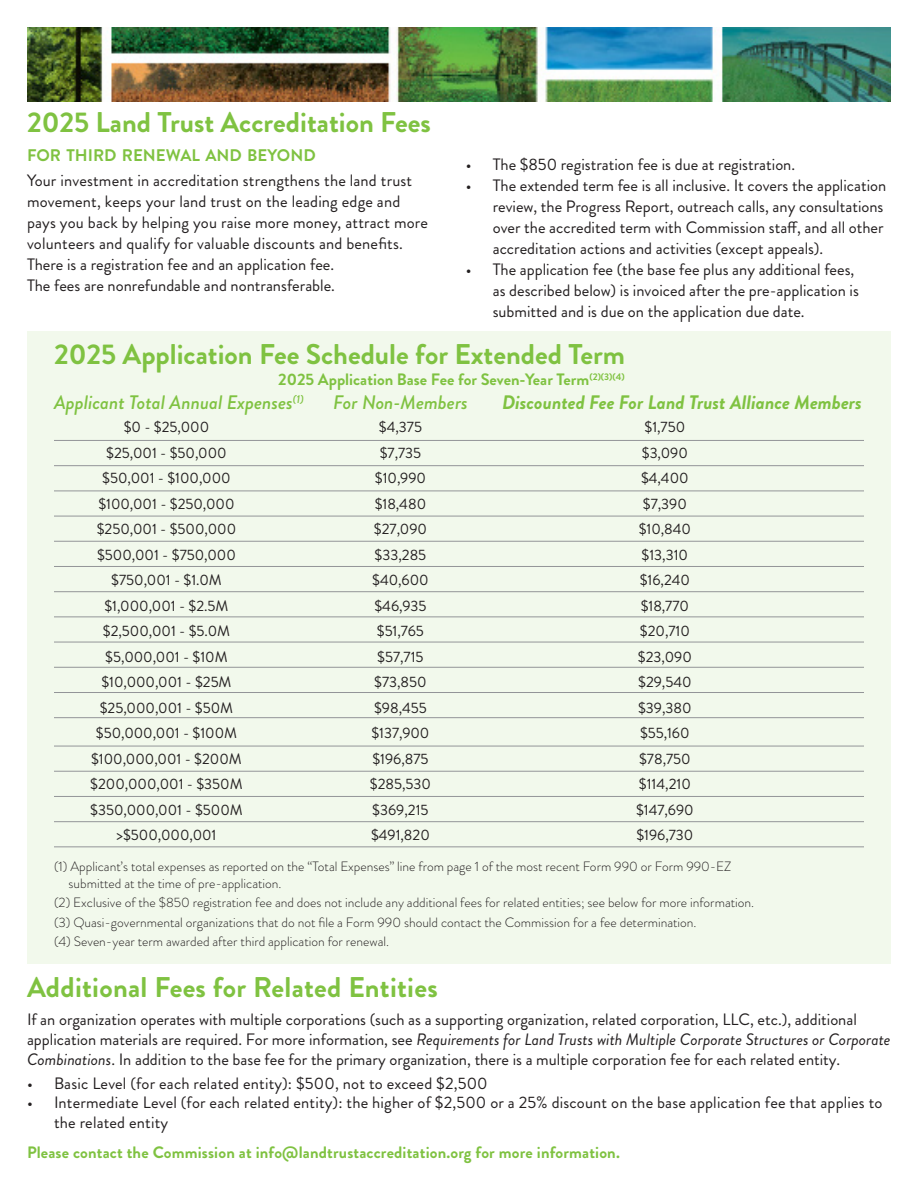
<style>
.page{position:relative;width:918px;height:1188px;background:#fff}
.page>*{position:absolute;margin:0;border:0;box-sizing:border-box;transform-origin:0 0}
.t1{font:700 28.5px "Brandon Grotesque";color:#7fc241}
.t2{font:italic 500 19.5px "Brandon Grotesque";color:#7fc241}
.t3{font:italic 700 19.5px "Brandon Grotesque";color:#7fc241}
.t4{font:700 16.8px "Brandon Grotesque";color:#7fc241}
.t5{font:16.5px/21px "Brandon Grotesque";color:#231f20}
.t6{font:700 16.5px "Brandon Grotesque";letter-spacing:.01em;color:#7fc241}
.t7{font:15px "Brandon Grotesque";color:#231f20}
.t8{font:300 13.5px "Brandon Grotesque";color:#231f20}
.s1{font-style:italic}
</style>
<div class="page">
<img style="left:27px;top:27px;width:864px;height:75px">
<div style="left:27px;top:331px;width:864px;height:632px;background:#f2f9ec"></div>
<hr style="left:54px;top:440px;width:810px;height:1px;background:#939598">
<hr style="left:54px;top:541px;width:810px;height:1px;background:#939598">
<hr style="left:54px;top:642px;width:810px;height:1px;background:#939598">
<hr style="left:54px;top:771px;width:810px;height:1px;background:#939598">
<hr style="left:54px;top:465px;width:810px;height:1px;background:#939598">
<hr style="left:54px;top:566px;width:810px;height:1px;background:#939598">
<hr style="left:54px;top:667px;width:810px;height:1px;background:#939598">
<hr style="left:54px;top:796px;width:810px;height:1px;background:#939598">
<hr style="left:54px;top:491px;width:810px;height:1px;background:#939598">
<hr style="left:54px;top:591px;width:810px;height:1px;background:#939598">
<hr style="left:54px;top:692px;width:810px;height:1px;background:#939598">
<hr style="left:54px;top:821px;width:810px;height:1px;background:#939598">
<hr style="left:54px;top:516px;width:810px;height:1px;background:#939598">
<hr style="left:54px;top:616px;width:810px;height:1px;background:#939598">
<hr style="left:54px;top:746px;width:810px;height:1px;background:#939598">
<hr style="left:54px;top:717px;width:810px;height:1px;background:#939598">
<hr style="left:54px;top:846px;width:810px;height:1px;background:#939598">
<p class="t1" style="left:27px;top:103px;width:405px">2025 Land Trust Accreditation Fees</p>
<p class="t4" style="left:27px;top:144px;width:290px">FOR THIRD RENEWAL AND BEYOND</p>
<p class="t5" style="left:27px;top:170px;width:403px">Your investment in accreditation strengthens the land trust movement, keeps your land trust on the leading edge and pays you back by helping you raise more money, attract more volunteers and qualify for valuable discounts and benefits.</p>
<p class="t5" style="left:27px;top:254px;width:309px">There is a registration fee and an application fee.</p>
<p class="t5" style="left:27px;top:275px;width:310px">The fees are nonrefundable and nontransferable.</p>
<p class="t5" style="left:466px;top:155px;width:331px">• The $850 registration fee is due at registration.</p>
<p class="t5" style="left:493px;top:176px;width:395px;text-indent:-27px">• The extended term fee is all inclusive. It covers the application review, the Progress Report, outreach calls, any consultations over the accredited term with Commission staff, and all other accreditation actions and activities (except appeals).</p>
<p class="t5" style="left:493px;top:260px;width:368px;text-indent:-27px">• The application fee (the base fee plus any additional fees, as described below) is invoiced after the pre-application is submitted and is due on the application due date.</p>
<p class="t1" style="left:54px;top:334px;width:573px">2025 Application Fee Schedule for Extended Term</p>
<p class="t6" style="left:278px;top:368px;width:348px">2025 Application Base Fee for Seven-Year Term<sup>(2)(3)(4)</sup></p>
<p class="t2" style="left:54px;top:389px;width:252px">Applicant Total Annual Expenses<sup>(1)</sup></p>
<p class="t2" style="left:333px;top:389px;width:136px">For Non-Members</p>
<p class="t3" style="left:502px;top:389px;width:361px">Discounted Fee For Land Trust Alliance Members</p>
<p class="t7" style="left:124px;top:417px;width:87px">$0 - $25,000</p>
<p class="t7" style="left:106px;top:442px;width:122px">$25,001 - $50,000</p>
<p class="t7" style="left:102px;top:468px;width:130px">$50,001 - $100,000</p>
<p class="t7" style="left:98px;top:493px;width:138px">$100,001 - $250,000</p>
<p class="t7" style="left:97px;top:519px;width:141px">$250,001 - $500,000</p>
<p class="t7" style="left:97px;top:544px;width:140px">$500,001 - $750,000</p>
<p class="t7" style="left:111px;top:570px;width:112px">$750,001 - $1.0M</p>
<p class="t7" style="left:104px;top:595px;width:126px">$1,000,001 - $2.5M</p>
<p class="t7" style="left:103px;top:621px;width:129px">$2,500,001 - $5.0M</p>
<p class="t7" style="left:105px;top:646px;width:124px">$5,000,001 - $10M</p>
<p class="t7" style="left:101px;top:672px;width:132px">$10,000,001 - $25M</p>
<p class="t7" style="left:100px;top:697px;width:135px">$25,000,001 - $50M</p>
<p class="t7" style="left:96px;top:723px;width:143px">$50,000,001 - $100M</p>
<p class="t7" style="left:91px;top:748px;width:152px">$100,000,001 - $200M</p>
<p class="t7" style="left:90px;top:774px;width:154px">$200,000,001 - $350M</p>
<p class="t7" style="left:90px;top:799px;width:154px">$350,000,001 - $500M</p>
<p class="t7" style="left:116px;top:825px;width:102px">&gt;$500,000,001</p>
<p class="t7" style="left:379px;top:417px;width:45px">$4,375</p>
<p class="t7" style="left:380px;top:442px;width:43px">$7,735</p>
<p class="t7" style="left:375px;top:468px;width:53px">$10,990</p>
<p class="t7" style="left:375px;top:493px;width:53px">$18,480</p>
<p class="t7" style="left:374px;top:519px;width:55px">$27,090</p>
<p class="t7" style="left:375px;top:544px;width:53px">$33,285</p>
<p class="t7" style="left:372px;top:570px;width:58px">$40,600</p>
<p class="t7" style="left:374px;top:595px;width:54px">$46,935</p>
<p class="t7" style="left:377px;top:621px;width:49px">$51,765</p>
<p class="t7" style="left:377px;top:646px;width:48px">$57,715</p>
<p class="t7" style="left:374px;top:672px;width:54px">$73,850</p>
<p class="t7" style="left:374px;top:697px;width:54px">$98,455</p>
<p class="t7" style="left:371px;top:723px;width:60px">$137,900</p>
<p class="t7" style="left:372px;top:748px;width:58px">$196,875</p>
<p class="t7" style="left:370px;top:774px;width:63px">$285,530</p>
<p class="t7" style="left:372px;top:799px;width:58px">$369,215</p>
<p class="t7" style="left:371px;top:825px;width:60px">$491,820</p>
<p class="t7" style="left:645px;top:417px;width:42px">$1,750</p>
<p class="t7" style="left:642px;top:442px;width:48px">$3,090</p>
<p class="t7" style="left:641px;top:468px;width:49px">$4,400</p>
<p class="t7" style="left:643px;top:493px;width:46px">$7,390</p>
<p class="t7" style="left:639px;top:519px;width:54px">$10,840</p>
<p class="t7" style="left:642px;top:544px;width:48px">$13,310</p>
<p class="t7" style="left:640px;top:570px;width:52px">$16,240</p>
<p class="t7" style="left:641px;top:595px;width:50px">$18,770</p>
<p class="t7" style="left:640px;top:621px;width:51px">$20,710</p>
<p class="t7" style="left:638px;top:646px;width:55px">$23,090</p>
<p class="t7" style="left:638px;top:672px;width:55px">$29,540</p>
<p class="t7" style="left:638px;top:697px;width:55px">$39,380</p>
<p class="t7" style="left:640px;top:723px;width:51px">$55,160</p>
<p class="t7" style="left:639px;top:748px;width:53px">$78,750</p>
<p class="t7" style="left:639px;top:774px;width:53px">$114,210</p>
<p class="t7" style="left:636px;top:799px;width:59px">$147,690</p>
<p class="t7" style="left:636px;top:825px;width:58px">$196,730</p>
<p class="t8" style="left:54px;top:858px;width:679px">(1) Applicant’s total expenses as reported on the “Total Expenses” line from page 1 of the most recent Form 990 or Form 990-EZ</p>
<p class="t8" style="left:69px;top:874px;width:214px">submitted at the time of pre-application.</p>
<p class="t8" style="left:54px;top:893px;width:702px">(2) Exclusive of the $850 registration fee and does not include any additional fees for related entities; see below for more information.</p>
<p class="t8" style="left:54px;top:913px;width:644px">(3) Quasi-governmental organizations that do not file a Form 990 should contact the Commission for a fee determination.</p>
<p class="t8" style="left:54px;top:932px;width:337px">(4) Seven-year term awarded after third application for renewal.</p>
<p class="t1" style="left:27px;top:967px;width:412px">Additional Fees for Related Entities</p>
<p class="t5" style="left:27px;top:1010px;width:865px;line-height:19.8px">If an organization operates with multiple corporations (such as a supporting organization, related corporation, LLC, etc.), additional application materials are required. For more information, see <span class="s1">Requirements for Land Trusts with Multiple Corporate Structures or Corporate<br>Combinations</span>. In addition to the base fee for the primary organization, there is a multiple corporation fee for each related entity.</p>
<p class="t5" style="left:27px;top:1073px;width:462px">• Basic Level (for each related entity): $500, not to exceed $2,500</p>
<p class="t5" style="left:54px;top:1093px;width:830px;line-height:19.8px;text-indent:-27px">• Intermediate Level (for each related entity): the higher of $2,500 or a 25% discount on the base application fee that applies to the related entity</p>
<p class="t6" style="left:27px;top:1141px;width:594px">Please contact the Commission at info@landtrustaccreditation.org for more information.</p>
</div>
